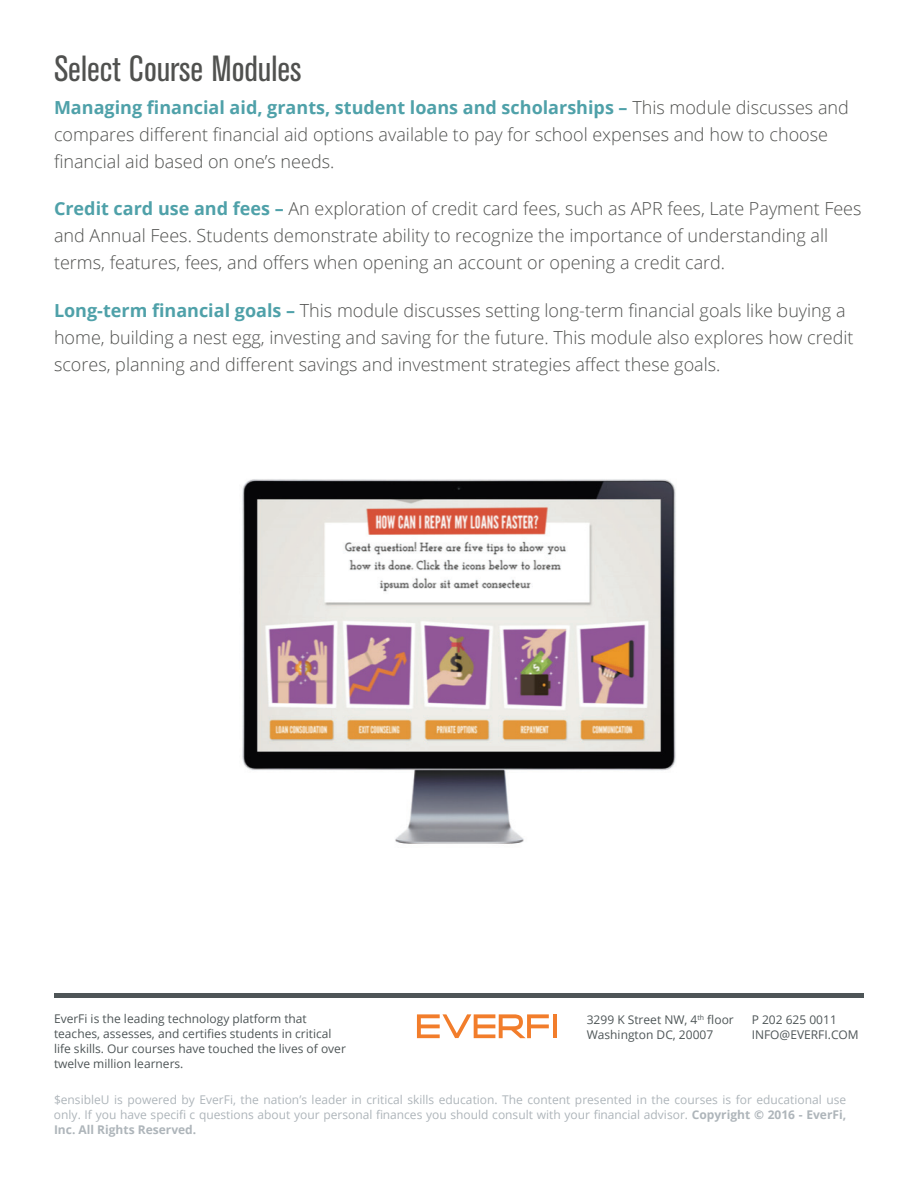
<style>
.page{position:relative;width:918px;height:1188px;background:#fff}
.page>*{position:absolute;margin:0;border:0;box-sizing:border-box;transform-origin:0 0}
.t1{font:condensed 36px "Akzidenz Grotesk BE";color:#50514f}
.t2{font:300 18px/27px "Open Sans";color:#50514f}
.t3{font:12px/15px "Open Sans";color:#aeb5ba;text-align:justify}
.t4{font:12px/15px "Open Sans";color:#4e5557}
.s1{font-weight:700;color:#4fa1a9}
.s2{font-weight:700}
</style>
<div class="page">
<div style="left:54px;top:993px;width:810px;height:5px;background:#4e5557"></div>
<hr style="left:553px;top:1014px;width:4px;height:24px;background:#f27d2b">
<svg style="left:417px;top:1014px;width:132px;height:24px"></svg>
<img style="left:242px;top:479px;width:434px;height:365px">
<h1 class="t1" style="left:54px;top:49px;width:249px">Select Course Modules</h1>
<p class="t2" style="left:54px;top:93px;width:796px"><span class="s1">Managing financial aid, grants, student loans and scholarships –</span> This module discusses and compares different financial aid options available to pay for school expenses and how to choose financial aid based on one’s needs.</p>
<p class="t2" style="left:54px;top:195px;width:809px"><span class="s1">Credit card use and fees –</span> An exploration of credit card fees, such as APR fees, Late Payment Fees and Annual Fees. Students demonstrate ability to recognize the importance of understanding all terms, features, fees, and offers when opening an account or opening a credit card.</p>
<p class="t2" style="left:54px;top:296px;width:801px"><span class="s1">Long-term financial goals –</span> This module discusses setting long-term financial goals like buying a home, building a nest egg, investing and saving for the future. This module also explores how credit scores, planning and different savings and investment strategies affect these goals.</p>
<p class="t4" style="left:54px;top:1011px;width:293px">EverFi is the leading technology platform that teaches, assesses, and certifies students in critical life skills. Our courses have touched the lives of over twelve million learners.</p>
<p class="t4" style="left:587px;top:1011px;width:149px">3299 K Street NW, 4<sup>th</sup> floor<br>Washington DC, 20007</p>
<p class="t4" style="left:752px;top:1011px;width:109px">P 202 625 0011<br>INFO@EVERFI.COM</p>
<p class="t3" style="left:54px;top:1092px;width:794px">$ensibleU is powered by EverFi, the nation’s leader in critical skills education. The content presented in the courses is for educational use only. If you have specifi c questions about your personal finances you should consult with your financial advisor. <span class="s2">Copyright © 2016 - EverFi, Inc. All Rights Reserved.</span></p>
</div>
